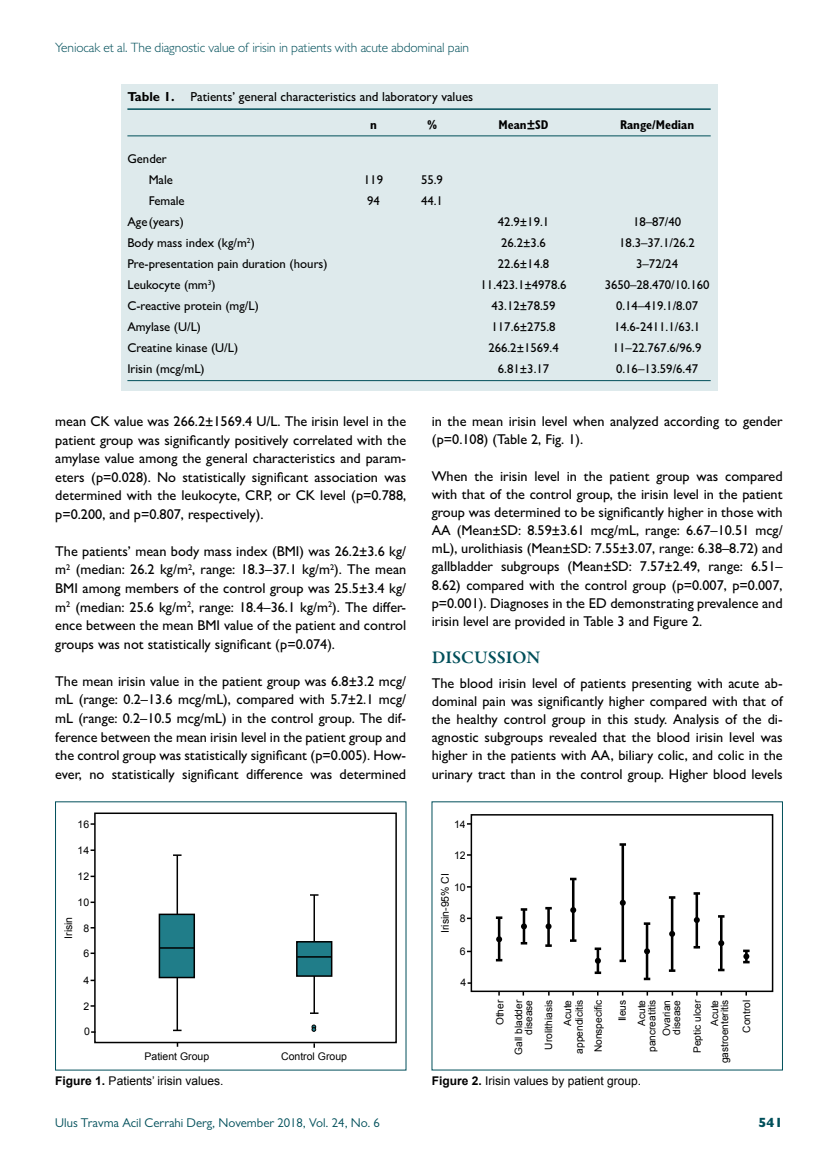
<style>
.page{position:relative;width:838px;height:1170px;background:#fff}
.page>*{position:absolute;margin:0;border:0;box-sizing:border-box;transform-origin:0 0}
.t1{font:600 18px "Garamond Premr Pro";color:#004f5a}
.t2{font:500 14.25px/18.6px "Gill Sans MT Pro";color:#000;text-align:justify}
.t3{font:300 13.5px "Gill Sans MT Pro";letter-spacing:-.005em;color:#004f5a}
.t4{font:800 13.5px "Gill Sans MT Pro";color:#004f5a}
.t5{font:500 13.05px "Gill Sans MT Pro";color:#000}
.t6{font:500 12.75px/21px "Gill Sans MT Pro";color:#000}
.t7{font:12.75px "Gill Sans MT Pro";color:#004f5a}
.t8{font:700 condensed 12.75px "Gill Sans MT Pro";color:#000}
.t9{font:12px "Arial";color:#000}
.t10{font:10.5px "Arial";color:#000}
.t11{font:10.05px/10.1px "Arial";color:#000;text-align:right}
.s1{font-weight:700}
</style>
<div class="page">
<div style="left:121px;top:85px;width:596px;height:306px;background:#deeaec"></div>
<hr style="left:127px;top:108px;width:583px;height:2px;background:#004f5a">
<hr style="left:127px;top:135px;width:583px;height:1px;background:#004f5a">
<hr style="left:127px;top:380px;width:583px;height:1px;background:#004f5a">
<svg style="left:173px;top:1029px;width:8px;height:2px"></svg>
<hr style="left:176px;top:855px;width:2px;height:175px;background:#000">
<hr style="left:313px;top:894px;width:2px;height:119px;background:#000">
<svg style="left:311px;top:1024px;width:5px;height:7px"></svg>
<div style="left:297px;top:941px;width:35px;height:34px;background:#207d89"></div>
<div style="left:296px;top:940px;width:36px;height:36px;border:2px solid #000"></div>
<hr style="left:297px;top:956px;width:34px;height:1px;background:#000">
<div style="left:159px;top:914px;width:35px;height:63px;background:#207d89"></div>
<div style="left:159px;top:913px;width:36px;height:65px;border:2px solid #000"></div>
<hr style="left:160px;top:947px;width:34px;height:1px;background:#000">
<div style="left:94px;top:812px;width:303px;height:231px;border:2px solid #000"></div>
<svg style="left:496px;top:958px;width:6px;height:3px"></svg>
<svg style="left:644px;top:977px;width:6px;height:3px"></svg>
<svg style="left:718px;top:968px;width:6px;height:3px"></svg>
<svg style="left:619px;top:959px;width:7px;height:3px"></svg>
<svg style="left:545px;top:906px;width:7px;height:3px"></svg>
<svg style="left:570px;top:877px;width:6px;height:3px"></svg>
<hr style="left:498px;top:917px;width:2px;height:43px;background:#000">
<hr style="left:522px;top:909px;width:3px;height:34px;background:#000">
<hr style="left:547px;top:908px;width:3px;height:37px;background:#000">
<hr style="left:596px;top:948px;width:3px;height:24px;background:#000">
<hr style="left:645px;top:923px;width:3px;height:56px;background:#000">
<hr style="left:695px;top:892px;width:3px;height:56px;background:#000">
<hr style="left:720px;top:915px;width:2px;height:54px;background:#000">
<hr style="left:671px;top:896px;width:2px;height:74px;background:#000">
<hr style="left:572px;top:879px;width:2px;height:61px;background:#000">
<hr style="left:621px;top:844px;width:3px;height:117px;background:#000">
<svg style="left:496px;top:936px;width:6px;height:6px"></svg>
<svg style="left:521px;top:923px;width:6px;height:6px"></svg>
<svg style="left:545px;top:923px;width:6px;height:6px"></svg>
<svg style="left:595px;top:957px;width:6px;height:6px"></svg>
<svg style="left:644px;top:948px;width:6px;height:6px"></svg>
<svg style="left:694px;top:916px;width:6px;height:6px"></svg>
<svg style="left:718px;top:940px;width:6px;height:6px"></svg>
<svg style="left:743px;top:949px;width:6px;height:14px"></svg>
<svg style="left:669px;top:930px;width:6px;height:6px"></svg>
<svg style="left:570px;top:907px;width:6px;height:6px"></svg>
<svg style="left:620px;top:899px;width:6px;height:6px"></svg>
<div style="left:470px;top:814px;width:303px;height:177px;border:2px solid #000"></div>
<p class="t3" style="left:55px;top:39px;width:415px">Yeniocak et al. The diagnostic value of irisin in patients with acute abdominal pain</p>
<p class="t5" style="left:127px;top:89px;width:347px"><span class="s1">Table 1.</span> Patients’ general characteristics and laboratory values</p>
<p class="t8" style="left:370px;top:117px;width:8px">n</p>
<p class="t8" style="left:427px;top:117px;width:11px">%</p>
<p class="t8" style="left:498px;top:117px;width:52px">Mean±SD</p>
<p class="t8" style="left:620px;top:117px;width:75px">Range/Median</p>
<p class="t6" style="left:149px;top:148px;width:26px;text-indent:-21px">Gender<br>Male</p>
<p class="t6" style="left:364px;top:169px;width:21px">119</p>
<p class="t6" style="left:421px;top:169px;width:23px">55.9</p>
<p class="t6" style="left:149px;top:190px;width:38px">Female</p>
<p class="t6" style="left:367px;top:190px;width:14px">94</p>
<p class="t6" style="left:421px;top:190px;width:23px">44.1</p>
<p class="t6" style="left:127px;top:211px;width:58px">Age(years)</p>
<p class="t6" style="left:498px;top:211px;width:53px">42.9±19.1</p>
<p class="t6" style="left:633px;top:211px;width:50px">18–87/40</p>
<p class="t6" style="left:127px;top:232px;width:129px">Body mass index (kg/m<sup>2</sup>)</p>
<p class="t6" style="left:501px;top:232px;width:46px">26.2±3.6</p>
<p class="t6" style="left:619px;top:232px;width:77px">18.3–37.1/26.2</p>
<p class="t6" style="left:127px;top:253px;width:202px">Pre-presentation pain duration (hours)</p>
<p class="t6" style="left:498px;top:253px;width:53px">22.6±14.8</p>
<p class="t6" style="left:636px;top:253px;width:43px">3–72/24</p>
<p class="t6" style="left:127px;top:274px;width:90px">Leukocyte (mm<sup>3</sup>)</p>
<p class="t6" style="left:480px;top:274px;width:87px">11.423.1±4978.6</p>
<p class="t6" style="left:604px;top:274px;width:106px">3650–28.470/10.160</p>
<p class="t6" style="left:127px;top:295px;width:133px">C-reactive protein (mg/L)</p>
<p class="t6" style="left:491px;top:295px;width:66px">43.12±78.59</p>
<p class="t6" style="left:616px;top:295px;width:84px">0.14–419.1/8.07</p>
<p class="t6" style="left:127px;top:316px;width:75px">Amylase (U/L)</p>
<p class="t6" style="left:491px;top:316px;width:66px">117.6±275.8</p>
<p class="t6" style="left:614px;top:316px;width:88px">14.6-2411.1/63.1</p>
<p class="t6" style="left:127px;top:337px;width:112px">Creatine kinase (U/L)</p>
<p class="t6" style="left:488px;top:337px;width:72px">266.2±1569.4</p>
<p class="t6" style="left:613px;top:337px;width:90px">11–22.767.6/96.9</p>
<p class="t6" style="left:127px;top:358px;width:79px">Irisin (mcg/mL)</p>
<p class="t6" style="left:498px;top:358px;width:53px">6.81±3.17</p>
<p class="t6" style="left:616px;top:358px;width:84px">0.16–13.59/6.47</p>
<p class="t2" style="left:55px;top:412px;width:352px">mean CK value was 266.2±1569.4 U/L. The irisin level in the patient group was significantly positively correlated with the amylase value among the general characteristics and param&shy;eters (p=0.028). No statistically significant association was determined with the leukocyte, CRP, or CK level (p=0.788, p=0.200, and p=0.807, respectively).</p>
<p class="t2" style="left:55px;top:541px;width:352px">The patients’ mean body mass index (BMI) was 26.2±3.6 kg/ m<sup>2</sup> (median: 26.2 kg/m<sup>2</sup>, range: 18.3–37.1 kg/m<sup>2</sup>). The mean BMI among members of the control group was 25.5±3.4 kg/ m<sup>2</sup> (median: 25.6 kg/m<sup>2</sup>, range: 18.4–36.1 kg/m<sup>2</sup>). The differ&shy;ence between the mean BMI value of the patient and control groups was not statistically significant (p=0.074).</p>
<p class="t2" style="left:55px;top:671px;width:352px">The mean irisin value in the patient group was 6.8±3.2 mcg/ mL (range: 0.2–13.6 mcg/mL), compared with 5.7±2.1 mcg/ mL (range: 0.2–10.5 mcg/mL) in the control group. The dif&shy;ference between the mean irisin level in the patient group and the control group was statistically significant (p=0.005). How&shy;ever, no statistically significant difference was determined</p>
<p class="t10" style="left:78px;top:817px;width:13px">16</p>
<p class="t10" style="left:78px;top:843px;width:13px">14</p>
<p class="t10" style="left:78px;top:869px;width:13px">12</p>
<p class="t10" style="left:78px;top:895px;width:13px">10</p>
<p class="t10" style="left:83px;top:920px;width:7px">8</p>
<p class="t10" style="left:83px;top:946px;width:7px">6</p>
<p class="t10" style="left:83px;top:973px;width:7px">4</p>
<p class="t10" style="left:83px;top:999px;width:7px">2</p>
<p class="t10" style="left:62px;top:938px;width:24px;rotate:-90deg">Irisin</p>
<p class="t10" style="left:84px;top:1024px;width:7px">0</p>
<p class="t10" style="left:144px;top:1048px;width:66px">Patient Group</p>
<p class="t10" style="left:281px;top:1048px;width:67px">Control Group</p>
<p class="t9" style="left:55px;top:1073px;width:170px"><span class="s1">Figure 1.</span> Patients’ irisin values.</p>
<p class="t2" style="left:432px;top:412px;width:352px;line-height:18.1px">in the mean irisin level when analyzed according to gender (p=0.108) (Table 2, Fig. 1).</p>
<p class="t2" style="left:432px;top:466px;width:352px;line-height:18.1px">When the irisin level in the patient group was compared with that of the control group, the irisin level in the patient group was determined to be significantly higher in those with AA (Mean±SD: 8.59±3.61 mcg/mL, range: 6.67–10.51 mcg/ mL), urolithiasis (Mean±SD: 7.55±3.07, range: 6.38–8.72) and gallbladder subgroups (Mean±SD: 7.57±2.49, range: 6.51– 8.62) compared with the control group (p=0.007, p=0.007, p=0.001). Diagnoses in the ED demonstrating prevalence and irisin level are provided in Table 3 and Figure 2.</p>
<p class="t1" style="left:432px;top:646px;width:110px">DISCUSSION</p>
<p class="t2" style="left:432px;top:673px;width:352px;line-height:18.1px">The blood irisin level of patients presenting with acute ab&shy;dominal pain was significantly higher compared with that of the healthy control group in this study. Analysis of the di&shy;agnostic subgroups revealed that the blood irisin level was higher in the patients with AA, biliary colic, and colic in the urinary tract than in the control group. Higher blood levels</p>
<p class="t10" style="left:454px;top:817px;width:13px">14</p>
<p class="t10" style="left:454px;top:848px;width:13px">12</p>
<p class="t10" style="left:454px;top:880px;width:13px">10</p>
<p class="t10" style="left:460px;top:911px;width:7px">8</p>
<p class="t10" style="left:460px;top:944px;width:7px">6</p>
<p class="t10" style="left:438px;top:933px;width:62px;rotate:-90deg">Irisin-95% CI</p>
<p class="t10" style="left:460px;top:975px;width:7px">4</p>
<p class="t11" style="left:490px;top:1054px;width:56px;line-height:18.8px;rotate:-90deg">Other<br>Gall bladder</p>
<p class="t11" style="left:519px;top:1049px;width:51px;line-height:20.1px;rotate:-90deg">disease<br>Urolithiasis</p>
<p class="t11" style="left:593px;top:1052px;width:54px;rotate:-90deg">Nonspecific</p>
<p class="t11" style="left:617px;top:1021px;width:23px;rotate:-90deg">Ileus</p>
<p class="t11" style="left:692px;top:1052px;width:55px;rotate:-90deg">Peptic ulcer</p>
<p class="t11" style="left:741px;top:1032px;width:34px;rotate:-90deg">Control</p>
<p class="t11" style="left:562px;top:1053px;width:55px;line-height:11.6px;rotate:-90deg">Acute appendicitis</p>
<p class="t11" style="left:636px;top:1051px;width:53px;rotate:-90deg">Acute pancreatitis</p>
<p class="t11" style="left:661px;top:1035px;width:37px;text-align:left;rotate:-90deg">Ovarian disease</p>
<p class="t11" style="left:709px;top:1063px;width:65px;rotate:-90deg">Acute gastroenteritis</p>
<p class="t9" style="left:432px;top:1073px;width:211px"><span class="s1">Figure 2.</span> Irisin values by patient group.</p>
<p class="t7" style="left:55px;top:1115px;width:326px">Ulus Travma Acil Cerrahi Derg, November 2018, Vol. 24, No. 6</p>
<p class="t4" style="left:758px;top:1114px;width:26px">541</p>
</div>
